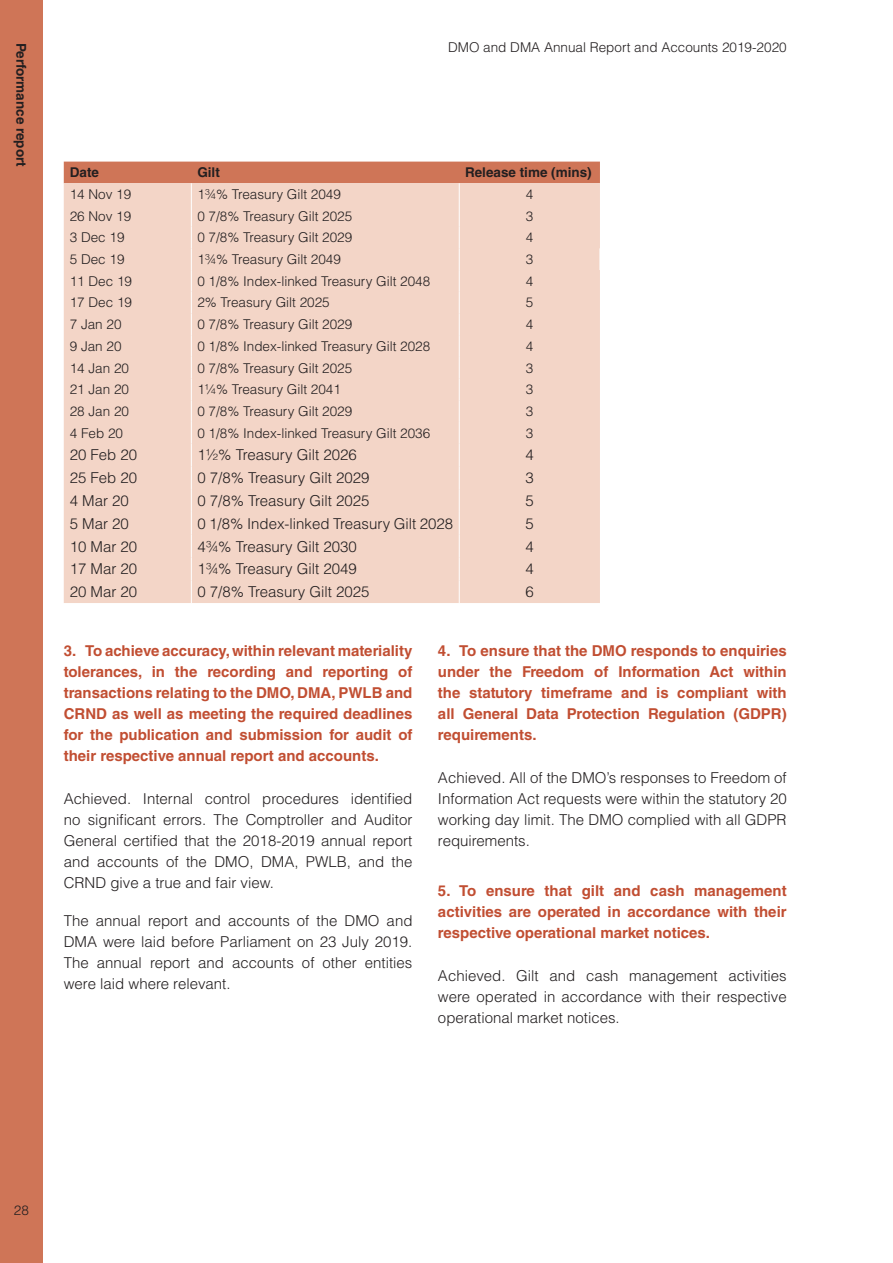
<style>
.page{position:relative;width:893px;height:1263px;background:#fff}
.page>*{position:absolute;margin:0;border:0;box-sizing:border-box;transform-origin:0 0}
.List_lvl_2{font:300 15px/21px "Helvetica LT Std";color:#231f20;text-align:justify}
.t1{font:700 15px/21px "Helvetica LT Std";color:#c14e32;text-align:justify}
.t2{font:300 13.5px "Helvetica LT Std";color:#231f20}
.Table_top{font:700 13.5px "Helvetica LT Std";color:#231f20}
</style>
<div class="page">
<div style="left:0;top:0;width:43px;height:1263px;background:#cf7557"></div>
<div style="left:64px;top:162px;width:536px;height:441px;background:#f3d5c7"></div>
<p class="Table_top" style="left:29px;top:43px;width:126px;rotate:90deg">Performance report</p>
<p class="t2" style="left:448px;top:39px;width:340px">DMO and DMA Annual Report and Accounts 2019-2020</p>
<p class="Table_top" style="left:70px;top:164px;width:31px">Date</p>
<p class="Table_top" style="left:197px;top:164px;width:24px">Gilt</p>
<p class="Table_top" style="left:465px;top:164px;width:128px">Release time (mins)</p>
<p class="t2" style="left:70px;top:186px;width:63px">14 Nov 19</p>
<p class="t2" style="left:197px;top:186px;width:145px">1¾% Treasury Gilt 2049</p>
<p class="t2" style="left:526px;top:186px;width:9px">4</p>
<p class="t2" style="left:70px;top:207px;width:63px">26 Nov 19</p>
<p class="t2" style="left:197px;top:207px;width:156px">0 7/8% Treasury Gilt 2025</p>
<p class="t2" style="left:526px;top:207px;width:9px">3</p>
<p class="t2" style="left:70px;top:229px;width:56px">3 Dec 19</p>
<p class="t2" style="left:197px;top:229px;width:156px">0 7/8% Treasury Gilt 2029</p>
<p class="t2" style="left:526px;top:229px;width:9px">4</p>
<p class="t2" style="left:70px;top:251px;width:56px">5 Dec 19</p>
<p class="t2" style="left:197px;top:251px;width:145px">1¾% Treasury Gilt 2049</p>
<p class="t2" style="left:526px;top:251px;width:9px">3</p>
<p class="t2" style="left:70px;top:273px;width:64px">11 Dec 19</p>
<p class="t2" style="left:197px;top:273px;width:234px">0 1/8% Index-linked Treasury Gilt 2048</p>
<p class="t2" style="left:526px;top:273px;width:9px">4</p>
<p class="t2" style="left:70px;top:294px;width:64px">17 Dec 19</p>
<p class="t2" style="left:197px;top:294px;width:134px">2% Treasury Gilt 2025</p>
<p class="t2" style="left:526px;top:294px;width:9px">5</p>
<p class="t2" style="left:70px;top:316px;width:53px">7 Jan 20</p>
<p class="t2" style="left:197px;top:316px;width:156px">0 7/8% Treasury Gilt 2029</p>
<p class="t2" style="left:526px;top:316px;width:9px">4</p>
<p class="t2" style="left:70px;top:338px;width:53px">9 Jan 20</p>
<p class="t2" style="left:197px;top:338px;width:234px">0 1/8% Index-linked Treasury Gilt 2028</p>
<p class="t2" style="left:526px;top:338px;width:9px">4</p>
<p class="t2" style="left:70px;top:359px;width:61px">14 Jan 20</p>
<p class="t2" style="left:197px;top:359px;width:156px">0 7/8% Treasury Gilt 2025</p>
<p class="t2" style="left:526px;top:359px;width:9px">3</p>
<p class="t2" style="left:70px;top:381px;width:61px">21 Jan 20</p>
<p class="t2" style="left:197px;top:381px;width:145px">1¼% Treasury Gilt 2041</p>
<p class="t2" style="left:526px;top:381px;width:9px">3</p>
<p class="t2" style="left:70px;top:403px;width:61px">28 Jan 20</p>
<p class="t2" style="left:197px;top:403px;width:156px">0 7/8% Treasury Gilt 2029</p>
<p class="t2" style="left:526px;top:403px;width:9px">3</p>
<p class="t2" style="left:70px;top:424px;width:55px">4 Feb 20</p>
<p class="t2" style="left:197px;top:424px;width:234px">0 1/8% Index-linked Treasury Gilt 2036</p>
<p class="t2" style="left:526px;top:424px;width:9px">3</p>
<p class="List_lvl_2" style="left:70px;top:444px;width:69px">20 Feb 20</p>
<p class="List_lvl_2" style="left:197px;top:444px;width:161px">1½% Treasury Gilt 2026</p>
<p class="List_lvl_2" style="left:525px;top:444px;width:10px">4</p>
<p class="List_lvl_2" style="left:70px;top:467px;width:69px">25 Feb 20</p>
<p class="List_lvl_2" style="left:197px;top:467px;width:174px">0 7/8% Treasury Gilt 2029</p>
<p class="List_lvl_2" style="left:525px;top:467px;width:10px">3</p>
<p class="List_lvl_2" style="left:70px;top:490px;width:61px">4 Mar 20</p>
<p class="List_lvl_2" style="left:197px;top:490px;width:174px">0 7/8% Treasury Gilt 2025</p>
<p class="List_lvl_2" style="left:525px;top:490px;width:10px">5</p>
<p class="List_lvl_2" style="left:70px;top:513px;width:61px">5 Mar 20</p>
<p class="List_lvl_2" style="left:197px;top:513px;width:257px">0 1/8% Index-linked Treasury Gilt 2028</p>
<p class="List_lvl_2" style="left:525px;top:513px;width:10px">5</p>
<p class="List_lvl_2" style="left:70px;top:535px;width:69px">10 Mar 20</p>
<p class="List_lvl_2" style="left:197px;top:535px;width:161px">4¾% Treasury Gilt 2030</p>
<p class="List_lvl_2" style="left:525px;top:535px;width:10px">4</p>
<p class="List_lvl_2" style="left:70px;top:558px;width:69px">17 Mar 20</p>
<p class="List_lvl_2" style="left:197px;top:558px;width:161px">1¾% Treasury Gilt 2049</p>
<p class="List_lvl_2" style="left:525px;top:558px;width:10px">4</p>
<p class="List_lvl_2" style="left:70px;top:581px;width:69px">20 Mar 20</p>
<p class="List_lvl_2" style="left:197px;top:581px;width:174px">0 7/8% Treasury Gilt 2025</p>
<p class="List_lvl_2" style="left:525px;top:581px;width:10px">6</p>
<p class="t1" style="left:64px;top:640px;width:350px">3. To achieve accuracy, within relevant materiality tolerances, in the recording and reporting of transactions relating to the DMO, DMA, PWLB and CRND as well as meeting the required deadlines for the publication and submission for audit of their respective annual report and accounts.</p>
<p class="List_lvl_2" style="left:64px;top:788px;width:350px">Achieved. Internal control procedures identified no significant errors. The Comptroller and Auditor General certified that the 2018-2019 annual report and accounts of the DMO, DMA, PWLB, and the CRND give a true and fair view.</p>
<p class="List_lvl_2" style="left:64px;top:910px;width:350px">The annual report and accounts of the DMO and DMA were laid before Parliament on 23 July 2019.<br>The annual report and accounts of other entities were laid where relevant.</p>
<p class="t1" style="left:438px;top:640px;width:350px">4. To ensure that the DMO responds to enquiries under the Freedom of Information Act within the statutory timeframe and is compliant with all General Data Protection Regulation (GDPR) requirements.</p>
<p class="List_lvl_2" style="left:438px;top:767px;width:350px">Achieved. All of the DMO’s responses to Freedom of Information Act requests were within the statutory 20 working day limit. The DMO complied with all GDPR requirements.</p>
<p class="t1" style="left:438px;top:880px;width:350px">5. To ensure that gilt and cash management activities are operated in accordance with their respective operational market notices.</p>
<p class="List_lvl_2" style="left:438px;top:965px;width:350px">Achieved. Gilt and cash management activities were operated in accordance with their respective operational market notices.</p>
<p class="t2" style="left:14px;top:1201px;width:17px">28</p>
</div>
